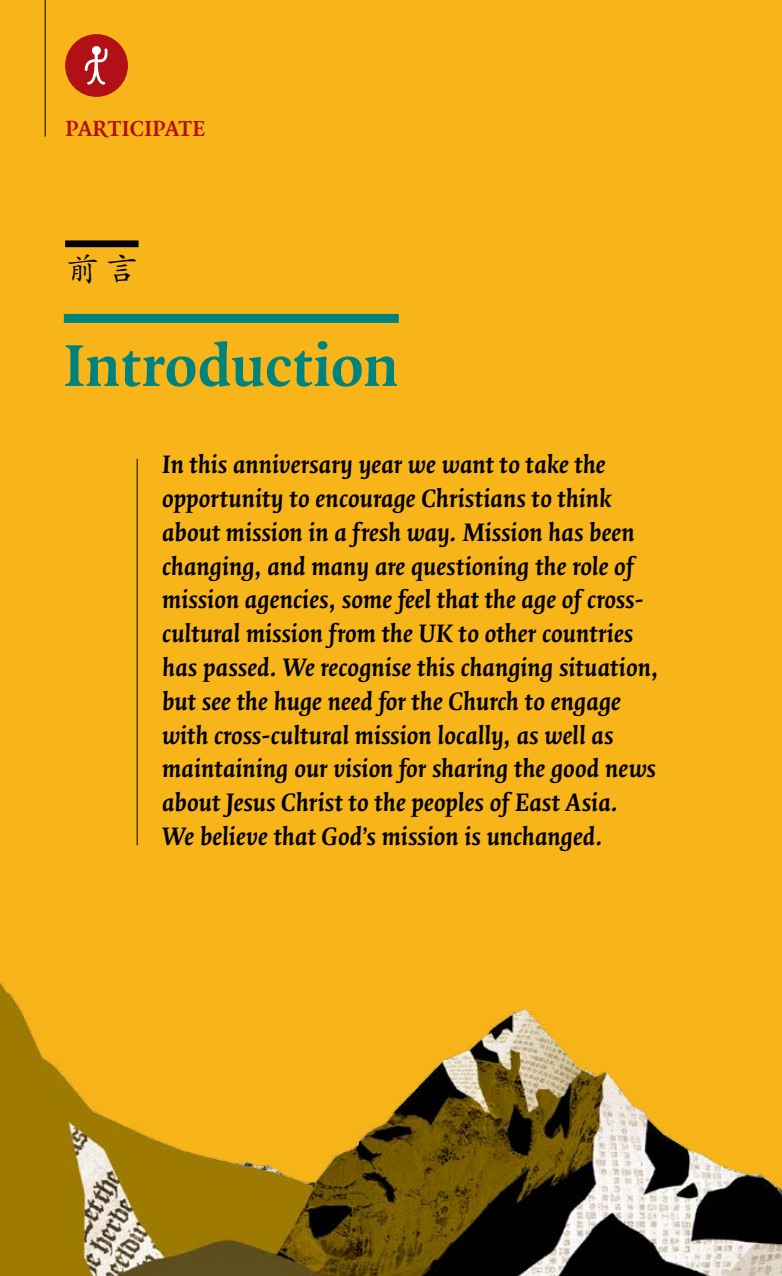
<style>
.page{position:relative;width:782px;height:1276px;background:#fff}
.page>*{position:absolute;margin:0;border:0;box-sizing:border-box;transform-origin:0 0}
.t1{font:700 63px "Quadraat Pro";color:#00837c}
.t2{font:33.75px "Adobe Kaiti Std";color:#000}
.t3{font:italic 700 27px/33.8px "Quadraat Pro";color:#000}
.t4{font:700 23.4px "Quadraat Pro";letter-spacing:.01em;color:#b11116}
</style>
<div class="page">
<div style="left:0;top:0;width:781px;height:1276px;background:#f7b519"></div>
<div style="left:65px;top:34px;width:63px;height:63px;background:#b11116;border-radius:50%"></div>
<svg style="left:84px;top:47px;width:24px;height:38px"></svg>
<hr style="left:45px;top:0;width:1px;height:136px;background:#000">
<div style="left:64px;top:314px;width:334px;height:9px;background:#00837c"></div>
<div style="left:65px;top:240px;width:73px;height:7px;background:#000"></div>
<img style="left:0;top:982px;width:781px;height:294px">
<hr style="left:137px;top:459px;width:1px;height:386px;background:#000">
<p class="t4" style="left:65px;top:113px;width:141px">participate</p>
<p class="t2" style="left:65px;top:249px;width:75px">前言</p>
<h1 class="t1" style="left:64px;top:323px;width:336px">Introduction</h1>
<p class="t3" style="left:162px;top:447px;width:497px">In this anniversary year we want to take the opportunity to encourage Christians to think about mission in a fresh way. Mission has been changing, and many are questioning the role of mission agencies, some feel that the age of cross&shy;cultural mission from the UK to other countries has passed. We recognise this changing situation, but see the huge need for the Church to engage with cross-cultural mission locally, as well as maintaining our vision for sharing the good news about Jesus Christ to the peoples of East Asia.<br>We believe that God’s mission is unchanged.</p>
</div>
